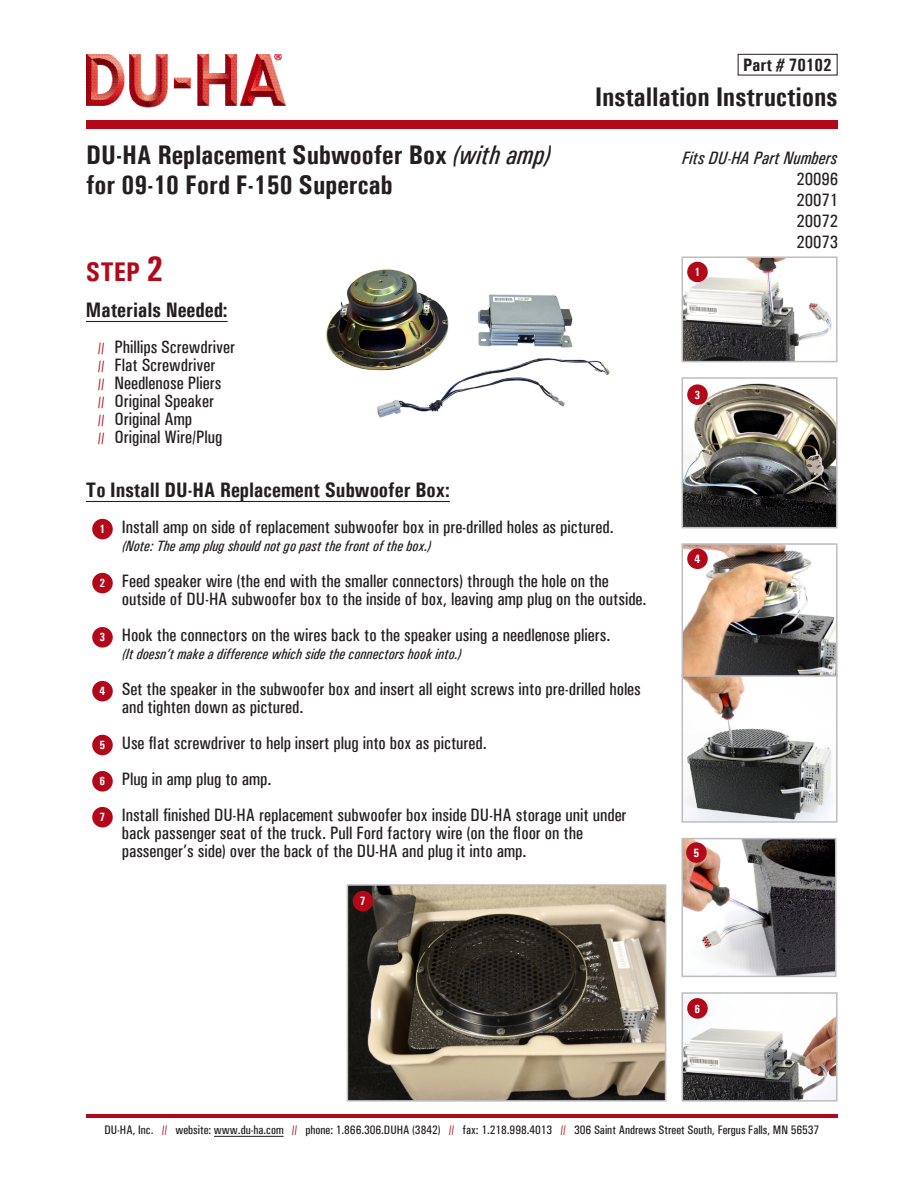
<style>
.page{position:relative;width:918px;height:1188px;background:#fff}
.page>*{position:absolute;margin:0;border:0;box-sizing:border-box;transform-origin:0 0}
.t1{font:700 condensed 27px "Univers";color:#231f20}
.t2{font:700 condensed 27px "Univers";color:#b2081a}
.t3{font:700 condensed 21px "Univers";color:#231f20}
.t4{font:500 condensed 18px "Univers";color:#231f20}
.t5{font:italic 500 condensed 18px "Univers";color:#231f20}
.t6{font:700 condensed 18px "Univers";color:#231f20}
.t7{font:italic 500 condensed 15px "Univers";color:#231f20}
.t8{font:500 condensed 12.3px "Univers";color:#231f20}
.t9{font:700 condensed 12px "Univers";color:#fff}
.s1{font-weight:500;font-style:italic}
.s2{font-size:36px}
.s3{font-size:15px;color:#b2081a}
.s4{color:#b2081a}
</style>
<div class="page">
<div style="left:86px;top:120px;width:752px;height:9px;background:#b2081a"></div>
<hr style="left:86px;top:1114px;width:752px;height:4px;background:#b2081a">
<hr style="left:86px;top:321px;width:142px;height:1px;background:#231f20">
<hr style="left:86px;top:501px;width:364px;height:1px;background:#231f20">
<hr style="left:214px;top:1136px;width:70px;height:1px;background:#231f20">
<img style="left:86px;top:54px;width:199px;height:54px">
<div style="left:738px;top:54px;width:100px;height:21px;border:1px solid #231f20"></div>
<div style="left:92px;top:519px;width:21px;height:20px;background:#b2081a;border-radius:50%"></div>
<div style="left:92px;top:573px;width:21px;height:20px;background:#b2081a;border-radius:50%"></div>
<div style="left:92px;top:627px;width:21px;height:21px;background:#b2081a;border-radius:50%"></div>
<div style="left:92px;top:681px;width:21px;height:20px;background:#b2081a;border-radius:50%"></div>
<div style="left:92px;top:735px;width:21px;height:20px;background:#b2081a;border-radius:50%"></div>
<div style="left:92px;top:771px;width:21px;height:21px;background:#b2081a;border-radius:50%"></div>
<div style="left:92px;top:807px;width:21px;height:20px;background:#b2081a;border-radius:50%"></div>
<img style="left:684px;top:841px;width:149px;height:133px">
<div style="left:681px;top:838px;width:155px;height:139px;border:2px solid #bcbdc0"></div>
<div style="left:686px;top:842px;width:21px;height:21px;background:#b2081a;border-radius:50%"></div>
<img style="left:685px;top:259px;width:147px;height:100px">
<div style="left:682px;top:256px;width:156px;height:106px;border:2px solid #bcbdc0"></div>
<div style="left:687px;top:262px;width:21px;height:20px;background:#b2081a;border-radius:50%"></div>
<img style="left:685px;top:995px;width:150px;height:104px">
<div style="left:682px;top:992px;width:156px;height:110px;border:2px solid #bcbdc0"></div>
<div style="left:687px;top:998px;width:21px;height:21px;background:#b2081a;border-radius:50%"></div>
<img style="left:326px;top:269px;width:284px;height:149px">
<img style="left:685px;top:383px;width:150px;height:142px">
<div style="left:682px;top:377px;width:156px;height:151px;border:2px solid #bcbdc0"></div>
<div style="left:687px;top:384px;width:21px;height:21px;background:#b2081a;border-radius:50%"></div>
<img style="left:685px;top:546px;width:150px;height:274px">
<div style="left:682px;top:674px;width:156px;height:149px;border:2px solid #bcbdc0"></div>
<div style="left:682px;top:543px;width:156px;height:134px;border:2px solid #bcbdc0"></div>
<div style="left:687px;top:549px;width:21px;height:20px;background:#b2081a;border-radius:50%"></div>
<img style="left:350px;top:887px;width:313px;height:212px">
<div style="left:347px;top:884px;width:319px;height:218px;border:2px solid #bcbdc0"></div>
<div style="left:353px;top:891px;width:20px;height:20px;background:#b2081a;border-radius:50%"></div>
<p class="t6" style="left:743px;top:54px;width:90px">Part # 70102</p>
<p class="t1" style="left:86px;top:138px;width:466px">DU-HA Replacement Subwoofer Box <span class="s1">(with amp)</span></p>
<p class="t1" style="left:86px;top:168px;width:308px">for 09-10 Ford F-150 Supercab</p>
<p class="t1" style="left:595px;top:80px;width:244px">Installation Instructions</p>
<p class="t5" style="left:682px;top:147px;width:157px">Fits DU-HA Part Numbers</p>
<p class="t4" style="left:797px;top:169px;width:43px">20096</p>
<p class="t4" style="left:797px;top:190px;width:43px">20071</p>
<p class="t4" style="left:797px;top:211px;width:43px">20072</p>
<p class="t4" style="left:797px;top:232px;width:43px">20073</p>
<p class="t2" style="left:86px;top:256px;width:79px">STEP <span class="s2">2</span></p>
<p class="t3" style="left:86px;top:297px;width:143px">Materials Needed:</p>
<p class="t4" style="left:98px;top:337px;width:139px"><span class="s3">//</span> Phillips Screwdriver</p>
<p class="t4" style="left:98px;top:355px;width:119px"><span class="s3">//</span> Flat Screwdriver</p>
<p class="t4" style="left:98px;top:373px;width:125px"><span class="s3">//</span> Needlenose Pliers</p>
<p class="t4" style="left:98px;top:391px;width:118px"><span class="s3">//</span> Original Speaker</p>
<p class="t4" style="left:98px;top:409px;width:96px"><span class="s3">//</span> Original Amp</p>
<p class="t4" style="left:98px;top:427px;width:126px"><span class="s3">//</span> Original Wire/Plug</p>
<p class="t3" style="left:86px;top:477px;width:365px">To Install DU-HA Replacement Subwoofer Box:</p>
<p class="t4" style="left:122px;top:517px;width:493px">Install amp on side of replacement subwoofer box in pre-drilled holes as pictured.</p>
<p class="t7" style="left:122px;top:537px;width:310px">(Note: The amp plug should not go past the front of the box.)</p>
<p class="t4" style="left:122px;top:571px;width:488px">Feed speaker wire (the end with the smaller connectors) through the hole on the</p>
<p class="t4" style="left:122px;top:589px;width:526px">outside of DU-HA subwoofer box to the inside of box, leaving amp plug on the outside.</p>
<p class="t4" style="left:122px;top:625px;width:490px">Hook the connectors on the wires back to the speaker using a needlenose pliers.</p>
<p class="t7" style="left:122px;top:645px;width:341px">(It doesn’t make a difference which side the connectors hook into.)</p>
<p class="t4" style="left:122px;top:679px;width:521px">Set the speaker in the subwoofer box and insert all eight screws into pre-drilled holes</p>
<p class="t4" style="left:122px;top:697px;width:183px">and tighten down as pictured.</p>
<p class="t4" style="left:122px;top:733px;width:367px">Use flat screwdriver to help insert plug into box as pictured.</p>
<p class="t4" style="left:122px;top:769px;width:151px">Plug in amp plug to amp.</p>
<p class="t4" style="left:122px;top:805px;width:506px">Install finished DU-HA replacement subwoofer box inside DU-HA storage unit under</p>
<p class="t4" style="left:122px;top:823px;width:463px">back passenger seat of the truck. Pull Ford factory wire (on the floor on the</p>
<p class="t4" style="left:122px;top:841px;width:406px">passenger’s side) over the back of the DU-HA and plug it into amp.</p>
<p class="t9" style="left:99px;top:522px;width:7px">1</p>
<p class="t9" style="left:99px;top:576px;width:7px">2</p>
<p class="t9" style="left:99px;top:630px;width:7px">3</p>
<p class="t9" style="left:99px;top:684px;width:7px">4</p>
<p class="t9" style="left:99px;top:738px;width:7px">5</p>
<p class="t9" style="left:99px;top:774px;width:7px">6</p>
<p class="t9" style="left:99px;top:810px;width:7px">7</p>
<p class="t9" style="left:360px;top:894px;width:7px">7</p>
<p class="t9" style="left:694px;top:265px;width:7px">1</p>
<p class="t9" style="left:694px;top:387px;width:7px">3</p>
<p class="t9" style="left:694px;top:552px;width:7px">4</p>
<p class="t9" style="left:693px;top:845px;width:7px">5</p>
<p class="t9" style="left:694px;top:1001px;width:7px">6</p>
<p class="t8" style="left:104px;top:1123px;width:716px">DU-HA, Inc. <span class="s4">//</span> website: www.du-ha.com <span class="s4">//</span> phone: 1.866.306.DUHA (3842) <span class="s4">//</span> fax: 1.218.998.4013 <span class="s4">//</span> 306 Saint Andrews Street South, Fergus Falls, MN 56537</p>
</div>
